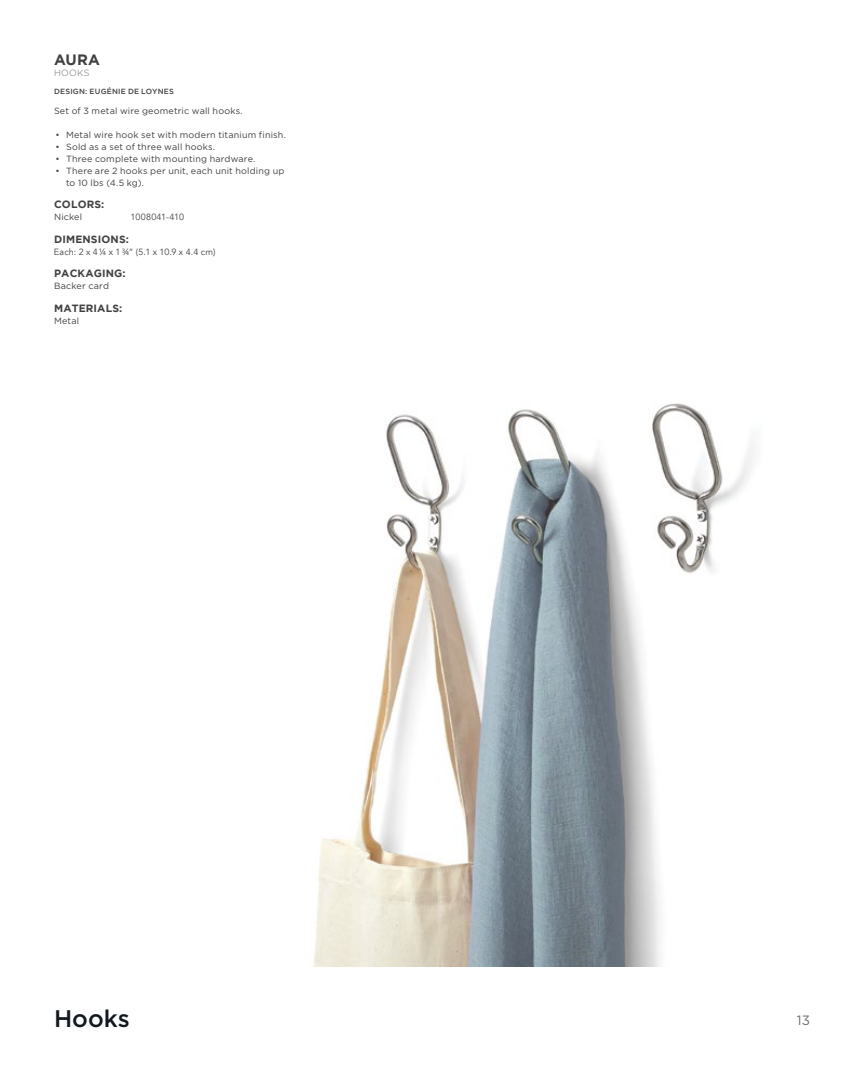
<style>
.page{position:relative;width:864px;height:1080px;background:#fff}
.page>*{position:absolute;margin:0;border:0;box-sizing:border-box;transform-origin:0 0}
.t1{font:500 24px "Gotham";color:#111820}
.t2{font:700 15px "Gotham";color:#414042}
.t3{font:13.5px "Gotham";color:#6d6e71}
.t4{font:700 10.5px "Gotham";letter-spacing:.015em;color:#414042}
.t5{font:9px/12px "Gotham";letter-spacing:.02em;color:#414042}
.t6{font:9px "Avenir";letter-spacing:.025em;color:#414042}
.t7{font:9px "Avenir";letter-spacing:.005em;color:#414042}
.t8{font:300 9px "Gotham";letter-spacing:.035em;color:#6d6e71}
.t9{font:500 7.5px "Gotham";letter-spacing:.03em;color:#414042}
</style>
<div class="page">
<img style="left:313px;top:403px;width:441px;height:563px">
<h2 class="t2" style="left:54px;top:51px;width:47px">AURA</h2>
<p class="t8" style="left:54px;top:68px;width:37px">HOOKS</p>
<p class="t9" style="left:54px;top:87px;width:122px">DESIGN: EUGÉNIE DE LOYNES</p>
<p class="t5" style="left:54px;top:104px;width:190px">Set of 3 metal wire geometric wall hooks.</p>
<p class="t5" style="left:56px;top:128px;width:232px">• Metal wire hook set with modern titanium finish.</p>
<p class="t5" style="left:56px;top:140px;width:161px">• Sold as a set of three wall hooks.</p>
<p class="t5" style="left:56px;top:152px;width:201px">• Three complete with mounting hardware.</p>
<p class="t5" style="left:66px;top:164px;width:220px;text-indent:-11px">• There are 2 hooks per unit, each unit holding up to 10 lbs (4.5 kg).</p>
<p class="t4" style="left:54px;top:198px;width:52px">COLORS:</p>
<p class="t5" style="left:54px;top:211px;width:30px">Nickel</p>
<p class="t7" style="left:130px;top:212px;width:55px">1008041-410</p>
<p class="t4" style="left:54px;top:233px;width:76px">DIMENSIONS:</p>
<p class="t6" style="left:54px;top:246px;width:163px">Each: 2 x 4¼ x 1¾” (5.1 x 10.9 x 4.4 cm)</p>
<p class="t4" style="left:54px;top:267px;width:73px">PACKAGING:</p>
<p class="t5" style="left:54px;top:280px;width:56px">Backer card</p>
<p class="t4" style="left:54px;top:302px;width:70px">MATERIALS:</p>
<p class="t5" style="left:54px;top:314px;width:27px">Metal</p>
<h1 class="t1" style="left:54px;top:1004px;width:77px">Hooks</h1>
<h3 class="t3" style="left:797px;top:1013px;width:15px">13</h3>
</div>
